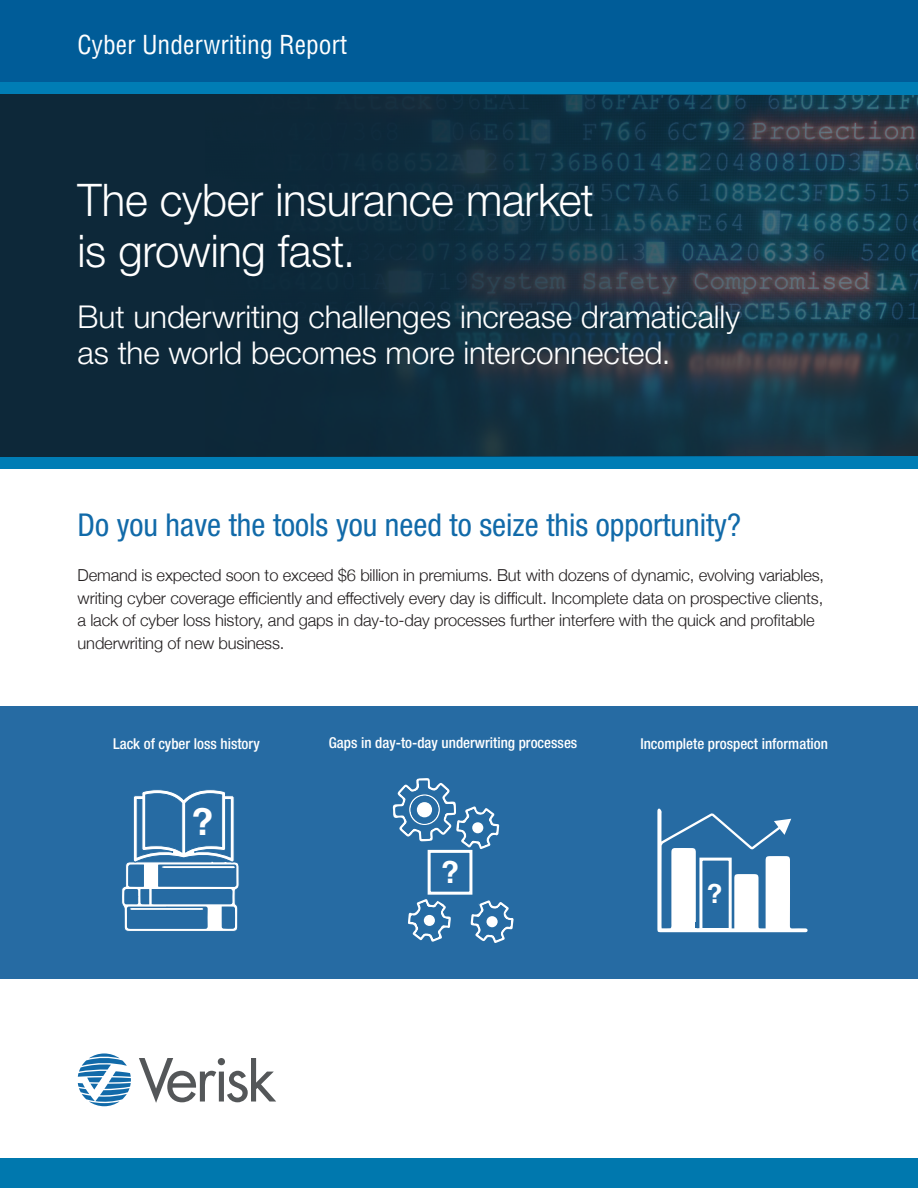
<style>
.page{position:relative;width:918px;height:1188px;background:#fff}
.page>*{position:absolute;margin:0;border:0;box-sizing:border-box;transform-origin:0 0}
.subhead_1{font:300 45px "Helvetica Neue LT Std";letter-spacing:-.01em;color:#fff}
.t1{font:700 43.95px "Helvetica";color:#fff}
.t2{font:700 37.95px "Helvetica";color:#fff}
.subhead_1-2{font:300 31.5px "Helvetica Neue LT Std";letter-spacing:-.005em;color:#fff}
.t3{font:condensed 31.5px "Helvetica Neue LT Std";color:#116aa9}
.t4{font:700 31.05px "Helvetica";color:#fff}
.t5{font:condensed 25.5px "Helvetica LT Std";color:#fff}
.t6{font:300 16.5px/22.5px "Helvetica Neue";letter-spacing:-.01em;color:#231f20}
.t7{font:500 condensed 15px "Helvetica Neue LT Std";color:#fff}
</style>
<div class="page">
<div style="left:0;top:706px;width:918px;height:273px;background:#266ba3"></div>
<img style="left:205px;top:94px;width:713px;height:363px">
<div style="left:0;top:1158px;width:918px;height:30px;background:#0078ae"></div>
<div style="left:0;top:0;width:918px;height:83px;background:#005c98"></div>
<div style="left:0;top:82px;width:918px;height:12px;background:#007db5"></div>
<div style="left:0;top:457px;width:918px;height:12px;background:#007db5"></div>
<img style="left:0;top:94px;width:824px;height:362px">
<svg style="left:78px;top:1053px;width:53px;height:53px"></svg>
<svg style="left:139px;top:1058px;width:137px;height:45px"></svg>
<svg style="left:393px;top:778px;width:121px;height:165px"></svg>
<div style="left:428px;top:850px;width:44px;height:45px;background:#266ba3;border:3px solid #fff"></div>
<svg style="left:121px;top:789px;width:118px;height:143px"></svg>
<svg style="left:657px;top:808px;width:151px;height:124px"></svg>
<div style="left:699px;top:858px;width:33px;height:73px;background:#266ba3;border:3px solid #fff"></div>
<p class="t5" style="left:78px;top:29px;width:271px">Cyber Underwriting Report</p>
<p class="subhead_1" style="left:78px;top:172px;width:518px">The cyber insurance market</p>
<p class="subhead_1" style="left:78px;top:223px;width:279px">is growing fast.</p>
<p class="subhead_1-2" style="left:78px;top:298px;width:664px">But underwriting challenges increase dramatically</p>
<p class="subhead_1-2" style="left:78px;top:334px;width:595px">as the world becomes more interconnected.</p>
<p class="t3" style="left:78px;top:506px;width:665px">Do you have the tools you need to seize this opportunity?</p>
<p class="t6" style="left:78px;top:563px;width:748px">Demand is expected soon to exceed $6 billion in premiums. But with dozens of dynamic, evolving variables, writing cyber coverage efficiently and effectively every day is difficult. Incomplete data on prospective clients, a lack of cyber loss history, and gaps in day-to-day processes further interfere with the quick and profitable underwriting of new business.</p>
<p class="t7" style="left:113px;top:734px;width:148px">Lack of cyber loss history</p>
<p class="t7" style="left:329px;top:734px;width:250px">Gaps in day-to-day underwriting processes</p>
<p class="t7" style="left:640px;top:734px;width:189px">Incomplete prospect information</p>
<h3 class="t2" style="left:191px;top:791px;width:24px">?</h3>
<h3 class="t4" style="left:441px;top:847px;width:20px">?</h3>
<h2 class="t1" style="left:703px;top:845px;width:28px">?</h2>
<h2 class="t1" style="left:702px;top:868px;width:28px">?<sup>?</sup></h2>
</div>
